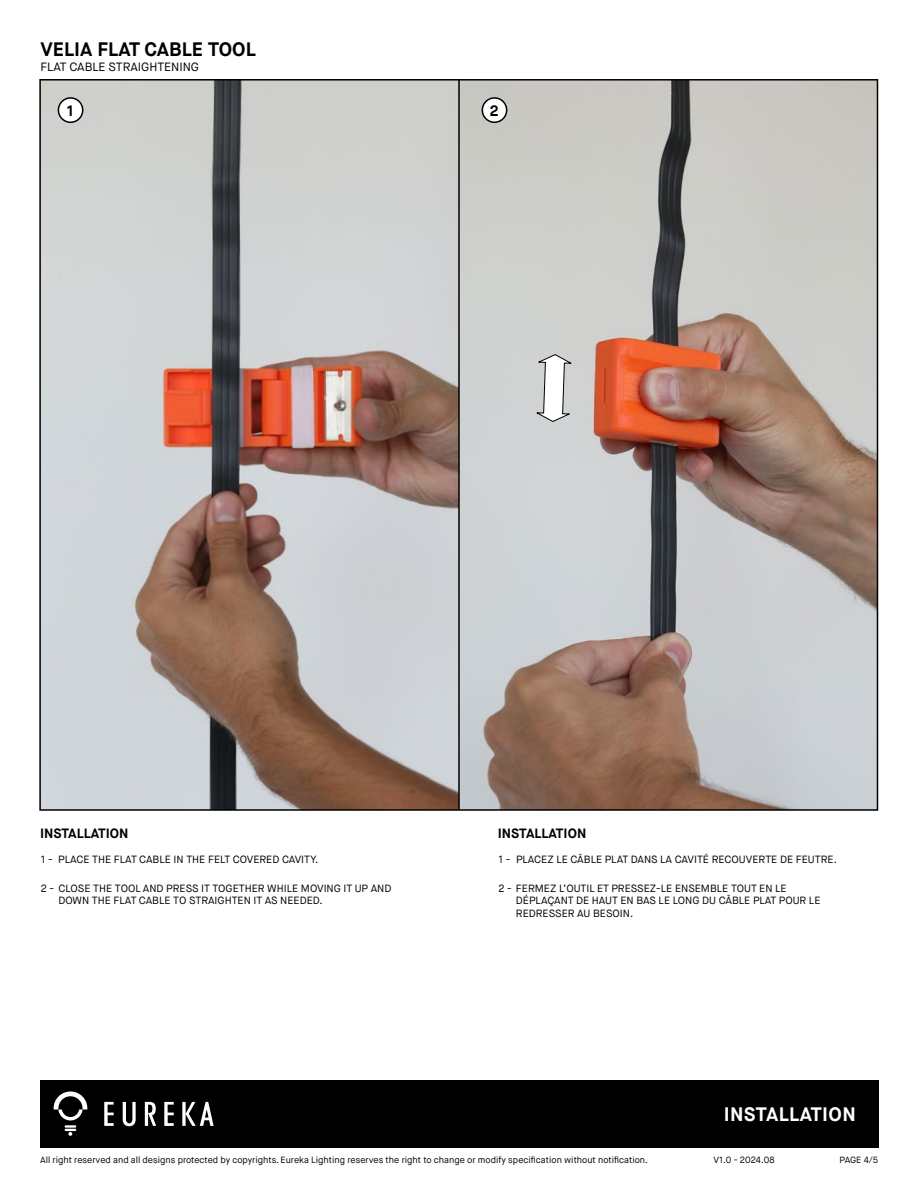
<style>
.page{position:relative;width:918px;height:1188px;background:#fff}
.page>*{position:absolute;margin:0;border:0;box-sizing:border-box;transform-origin:0 0}
.t1{font:700 19.5px "Maison Neue";color:#000}
.t2{font:700 19.5px "Maison Neue";letter-spacing:.02em;color:#fff}
.t3{font:700 15px "Maison Neue";color:#000}
.t4{font:700 13.5px "Maison Neue";color:#000}
.t5{font:12px "Maison Neue";color:#000}
.t6{font:10.5px/12.6px "Maison Neue";color:#000}
.t7{font:9px "Maison Neue";color:#000}
</style>
<div class="page">
<img style="left:42px;top:82px;width:416px;height:726px">
<img style="left:460px;top:82px;width:415px;height:726px">
<svg style="left:534px;top:354px;width:40px;height:102px"></svg>
<div style="left:40px;top:1080px;width:838px;height:68px;background:#000"></div>
<svg style="left:104px;top:1102px;width:10px;height:24px"></svg>
<svg style="left:164px;top:1102px;width:10px;height:24px"></svg>
<svg style="left:145px;top:1102px;width:11px;height:24px"></svg>
<svg style="left:123px;top:1102px;width:13px;height:24px"></svg>
<svg style="left:182px;top:1102px;width:32px;height:24px"></svg>
<svg style="left:54px;top:1091px;width:33px;height:45px"></svg>
<div style="left:482px;top:98px;width:25px;height:24px;background:#fff;border-radius:12px"></div>
<div style="left:482px;top:97px;width:25px;height:26px;border:2px solid #000;border-radius:12px"></div>
<div style="left:58px;top:98px;width:25px;height:24px;background:#fff;border-radius:12px"></div>
<div style="left:58px;top:97px;width:25px;height:26px;border:2px solid #000;border-radius:12px"></div>
<hr style="left:458px;top:80px;width:2px;height:729px;background:#000">
<h1 class="t1" style="left:40px;top:36px;width:217px">VELIA FLAT CABLE TOOL</h1>
<p class="t5" style="left:40px;top:60px;width:160px">FLAT CABLE STRAIGHTENING</p>
<h2 class="t3" style="left:67px;top:101px;width:9px">1</h2>
<h2 class="t3" style="left:490px;top:101px;width:10px">2</h2>
<p class="t4" style="left:40px;top:824px;width:90px">INSTALLATION</p>
<p class="t4" style="left:498px;top:824px;width:90px">INSTALLATION</p>
<p class="t6" style="left:41px;top:854px;width:279px">1 - PLACE THE FLAT CABLE IN THE FELT COVERED CAVITY.</p>
<p class="t6" style="left:498px;top:854px;width:340px">1 - PLACEZ LE CÂBLE PLAT DANS LA CAVITÉ RECOUVERTE DE FEUTRE.</p>
<p class="t6" style="left:58px;top:882px;width:335px;text-indent:-18px">2 - CLOSE THE TOOL AND PRESS IT TOGETHER WHILE MOVING IT UP AND<br>DOWN THE FLAT CABLE TO STRAIGHTEN IT AS NEEDED.</p>
<p class="t6" style="left:516px;top:882px;width:306px;text-indent:-18px">2 - FERMEZ L’OUTIL ET PRESSEZ-LE ENSEMBLE TOUT EN LE<br>DÉPLAÇANT DE HAUT EN BAS LE LONG DU CÂBLE PLAT POUR LE<br>REDRESSER AU BESOIN.</p>
<h1 class="t2" style="left:724px;top:1102px;width:134px">INSTALLATION</h1>
<p class="t7" style="left:40px;top:1154px;width:609px">All right reserved and all designs protected by copyrights. Eureka Lighting reserves the right to change or modify specification without notification.</p>
<p class="t7" style="left:713px;top:1154px;width:63px">V1.0 - 2024.08</p>
<p class="t7" style="left:840px;top:1154px;width:40px">PAGE 4/5</p>
</div>
